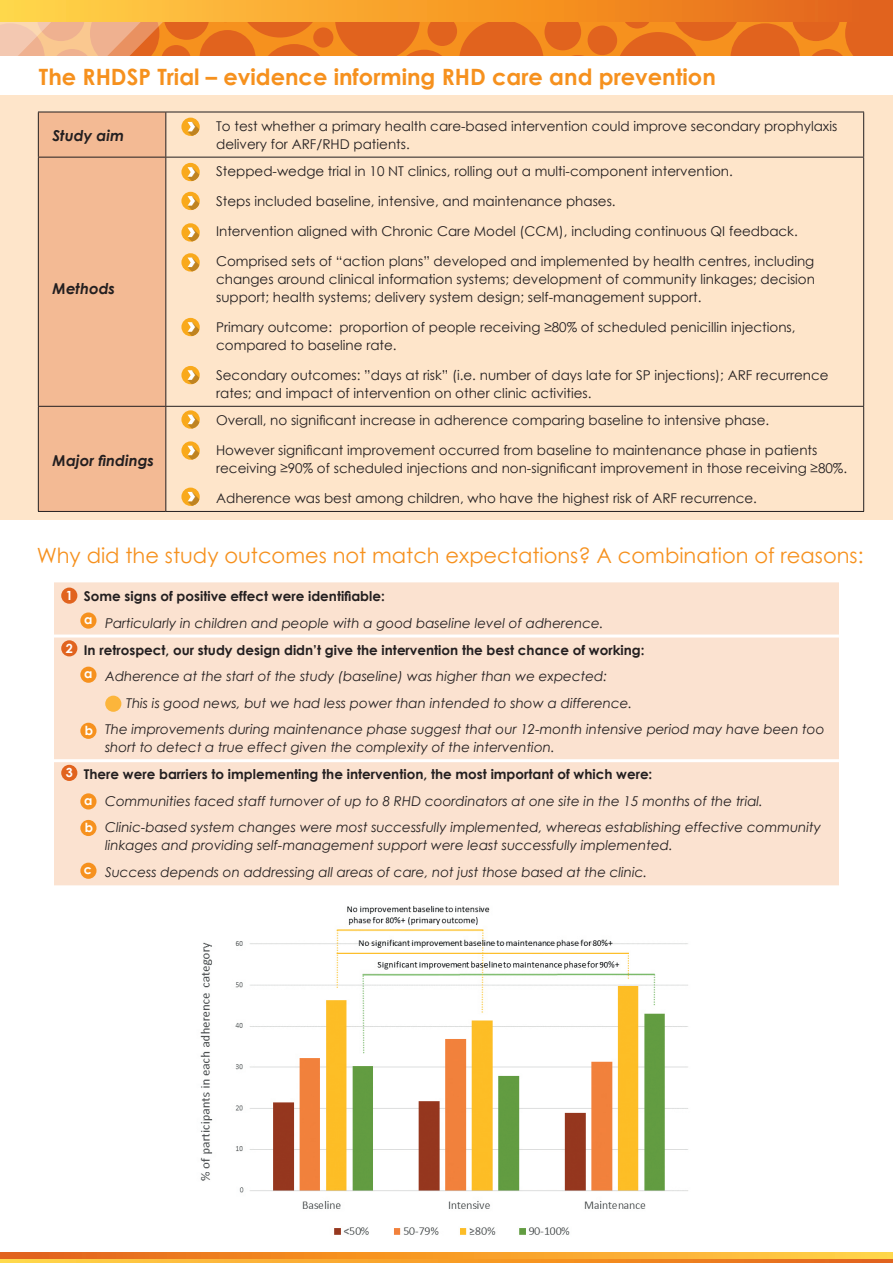
<style>
.page{position:relative;width:893px;height:1263px;background:#fff}
.page>*{position:absolute;margin:0;border:0;box-sizing:border-box;transform-origin:0 0}
.t1{font:700 22.5px "Century Gothic";color:#f6911e}
.t2{font:21px "Century Gothic";color:#f6911e}
.t3{font:italic 700 15px "Century Gothic";color:#231f20}
.t4{font:13.5px/18px "Century Gothic";color:#231f20}
.t5{font:italic 13.5px/26.5px "Century Gothic";color:#231f20}
.t6{font:700 13.5px "Century Gothic";color:#231f20}
.t7{font:700 12.6px "Century Gothic";color:#fff}
</style>
<div class="page">
<div style="left:54px;top:582px;width:785px;height:303px;background:#fbe2d0"></div>
<hr style="left:54px;top:634px;width:785px;height:3px;background:#fff">
<hr style="left:54px;top:759px;width:785px;height:3px;background:#fff">
<div style="left:313px;top:27px;width:20px;height:21px;background:#e1631e;border-radius:50%"></div>
<svg style="left:335px;top:22px;width:558px;height:34px;background:#e7701e"></svg>
<div style="left:0;top:96px;width:893px;height:424px;background:#fee5ca"></div>
<svg style="left:329px;top:0;width:564px;height:22px;background:#f08721"></svg>
<svg style="left:0;top:1259px;width:893px;height:4px;background:#f59d2c"></svg>
<svg style="left:0;top:1252px;width:893px;height:7px;background:#f49a2b"></svg>
<div style="left:39px;top:181px;width:126px;height:330px;background:#f3ba94"></div>
<hr style="left:38px;top:157px;width:1px;height:249px;background:#231f20">
<hr style="left:38px;top:407px;width:1px;height:104px;background:#231f20">
<hr style="left:38px;top:406px;width:128px;height:1px;background:#231f20">
<hr style="left:38px;top:511px;width:128px;height:1px;background:#231f20">
<hr style="left:166px;top:112px;width:698px;height:1px;background:#231f20">
<hr style="left:863px;top:112px;width:1px;height:45px;background:#231f20">
<hr style="left:166px;top:157px;width:698px;height:1px;background:#231f20">
<hr style="left:165px;top:157px;width:1px;height:249px;background:#231f20">
<hr style="left:863px;top:157px;width:1px;height:249px;background:#231f20">
<hr style="left:166px;top:406px;width:698px;height:1px;background:#231f20">
<hr style="left:165px;top:407px;width:1px;height:104px;background:#231f20">
<hr style="left:863px;top:407px;width:1px;height:104px;background:#231f20">
<hr style="left:166px;top:511px;width:698px;height:1px;background:#231f20">
<svg style="left:0;top:0;width:329px;height:181px"></svg>
<div style="left:181px;top:192px;width:19px;height:18px;background:#f9a91b;border-radius:50%"></div>
<svg style="left:188px;top:196px;width:11px;height:14px"></svg>
<svg style="left:181px;top:223px;width:19px;height:19px"></svg>
<svg style="left:188px;top:228px;width:11px;height:13px"></svg>
<svg style="left:181px;top:253px;width:19px;height:19px"></svg>
<svg style="left:188px;top:258px;width:11px;height:13px"></svg>
<div style="left:181px;top:318px;width:19px;height:18px;background:#f9a91b;border-radius:50%"></div>
<svg style="left:188px;top:322px;width:11px;height:14px"></svg>
<div style="left:181px;top:366px;width:19px;height:18px;background:#f9a91b;border-radius:50%"></div>
<svg style="left:188px;top:370px;width:11px;height:14px"></svg>
<svg style="left:181px;top:410px;width:19px;height:19px"></svg>
<svg style="left:188px;top:415px;width:11px;height:14px"></svg>
<svg style="left:181px;top:441px;width:19px;height:19px"></svg>
<svg style="left:188px;top:446px;width:11px;height:14px"></svg>
<svg style="left:181px;top:488px;width:19px;height:18px"></svg>
<svg style="left:188px;top:492px;width:11px;height:14px"></svg>
<div style="left:61px;top:587px;width:16px;height:17px;background:#e1631e;border-radius:50%"></div>
<div style="left:80px;top:612px;width:17px;height:17px;background:#f6911e;border-radius:50%"></div>
<div style="left:61px;top:640px;width:16px;height:16px;background:#e1631e;border-radius:50%"></div>
<div style="left:80px;top:667px;width:17px;height:16px;background:#f6911e;border-radius:50%"></div>
<div style="left:105px;top:696px;width:16px;height:16px;background:#fcb53b;border-radius:50%"></div>
<div style="left:61px;top:765px;width:16px;height:16px;background:#e1631e;border-radius:50%"></div>
<div style="left:80px;top:723px;width:17px;height:16px;background:#f6911e;border-radius:50%"></div>
<div style="left:80px;top:793px;width:17px;height:16px;background:#f6911e;border-radius:50%"></div>
<div style="left:80px;top:820px;width:17px;height:16px;background:#f6911e;border-radius:50%"></div>
<div style="left:80px;top:863px;width:17px;height:16px;background:#f6911e;border-radius:50%"></div>
<img style="left:200px;top:905px;width:488px;height:330px">
<h1 class="t1" style="left:39px;top:59px;width:678px">The RHDSP Trial – evidence informing RHD care and prevention</h1>
<p class="t3" style="left:53px;top:124px;width:73px">Study aim</p>
<p class="t4" style="left:216px;top:117px;width:623px">To test whether a primary health care-based intervention could improve secondary prophylaxis delivery for ARF/RHD patients.</p>
<p class="t3" style="left:53px;top:278px;width:64px">Methods</p>
<p class="t3" style="left:53px;top:449px;width:103px">Major findings</p>
<p class="t4" style="left:216px;top:162px;width:518px">Stepped-wedge trial in 10 NT clinics, rolling out a multi-component intervention.</p>
<p class="t4" style="left:216px;top:192px;width:401px">Steps included baseline, intensive, and maintenance phases.</p>
<p class="t4" style="left:216px;top:222px;width:583px">Intervention aligned with Chronic Care Model (CCM), including continuous QI feedback.</p>
<p class="t4" style="left:216px;top:252px;width:600px;text-align:justify">Comprised sets of “action plans” developed and implemented by health centres, including changes around clinical information systems; development of community linkages; decision support; health systems; delivery system design; self-management support.</p>
<p class="t4" style="left:216px;top:318px;width:581px">Primary outcome: proportion of people receiving ≥80% of scheduled penicillin injections, compared to baseline rate.</p>
<p class="t4" style="left:216px;top:366px;width:614px">Secondary outcomes: ”days at risk” (i.e. number of days late for SP injections); ARF recurrence rates; and impact of intervention on other clinic activities.</p>
<p class="t4" style="left:216px;top:411px;width:555px">Overall, no significant increase in adherence comparing baseline to intensive phase.</p>
<p class="t4" style="left:216px;top:441px;width:633px">However significant improvement occurred from baseline to maintenance phase in patients receiving ≥90% of scheduled injections and non-significant improvement in those receiving ≥80%.</p>
<p class="t4" style="left:216px;top:489px;width:542px">Adherence was best among children, who have the highest risk of ARF recurrence.</p>
<h2 class="t2" style="left:37px;top:541px;width:828px">Why did the study outcomes not match expectations? A combination of reasons:</h2>
<p class="t7" style="left:66px;top:586px;width:9px">1</p>
<p class="t7" style="left:66px;top:639px;width:9px">2</p>
<p class="t7" style="left:66px;top:763px;width:9px">3</p>
<p class="t6" style="left:84px;top:586px;width:303px">Some signs of positive effect were identifiable:</p>
<p class="t5" style="left:105px;top:609px;width:500px">Particularly in children and people with a good baseline level of adherence.</p>
<p class="t6" style="left:84px;top:639px;width:562px">In retrospect, our study design didn’t give the intervention the best chance of working:</p>
<p class="t5" style="left:105px;top:663px;width:504px">Adherence at the start of the study (baseline) was higher than we expected:</p>
<p class="t5" style="left:126px;top:689px;width:507px">This is good news, but we had less power than intended to show a difference.</p>
<p class="t5" style="left:105px;top:716px;width:721px">The improvements during maintenance phase suggest that our 12-month intensive period may have been too</p>
<p class="t5" style="left:105px;top:734px;width:451px">short to detect a true effect given the complexity of the intervention.</p>
<p class="t6" style="left:84px;top:764px;width:570px">There were barriers to implementing the intervention, the most important of which were:</p>
<p class="t5" style="left:105px;top:787px;width:717px">Communities faced staff turnover of up to 8 RHD coordinators at one site in the 15 months of the trial.<br>Clinic-based system changes were most successfully implemented, whereas establishing effective community</p>
<p class="t5" style="left:105px;top:832px;width:569px">linkages and providing self-management support were least successfully implemented.<br>Success depends on addressing all areas of care, not just those based at the clinic.</p>
<p class="t7" style="left:84px;top:610px;width:10px">a</p>
<p class="t7" style="left:84px;top:664px;width:10px">a</p>
<p class="t7" style="left:85px;top:721px;width:10px">b</p>
<p class="t7" style="left:84px;top:790px;width:10px">a</p>
<p class="t7" style="left:85px;top:818px;width:10px">b</p>
<p class="t7" style="left:84px;top:860px;width:10px">c</p>
</div>
